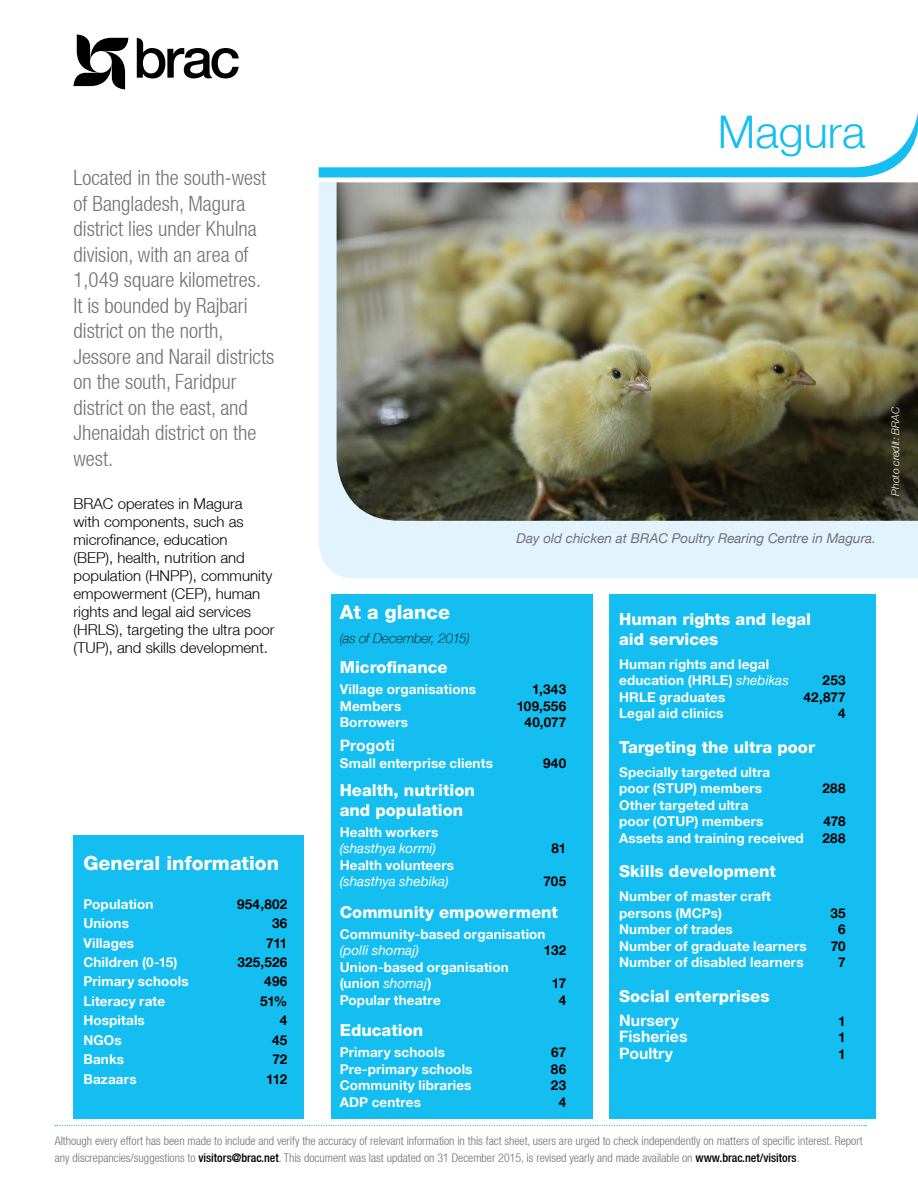
<style>
.page{position:relative;width:918px;height:1188px;background:#fff}
.page>*{position:absolute;margin:0;border:0;box-sizing:border-box;transform-origin:0 0}
.t1{font:300 45px "Helvetica Neue LT";color:#15bef0}
.t2{font:300 condensed 21px/25.5px "Helvetica Neue LT";color:#717073}
.t3{font:800 19.5px "Helvetica Neue LT";color:#fff}
.t4{font:800 16.5px/19.5px "Helvetica Neue LT";color:#fff}
.t5{font:700 15.75px "Helvetica Neue LT";letter-spacing:.005em;color:#fff}
.t6{font:300 15px/18px "Helvetica Neue LT";color:#000}
.t7{font:700 13.5px/16.5px "Helvetica Neue LT";letter-spacing:.01em;color:#fff}
.t8{font:700 13.5px "Helvetica Neue LT";letter-spacing:.015em;color:#000}
.t9{font:italic 13.5px "Helvetica Neue LT";color:#717073}
.t10{font:italic 13.5px "Helvetica Neue LT";letter-spacing:.005em;color:#fff}
.t11{font:italic 100 13.5px "Helvetica Neue LT";letter-spacing:-.005em;color:#000}
.t12{font:300 condensed 12px/16.5px "Helvetica Neue LT";color:#717073}
.t13{font:italic 300 10.5px "Helvetica Neue LT";color:#fff}
.s1{font-weight:400;font-style:italic}
.s2{font-weight:500;color:#000}
</style>
<div class="page">
<div style="left:74px;top:835px;width:230px;height:284px;background:#15bef0"></div>
<div style="left:319px;top:183px;width:599px;height:395px;background:#e1f3fc"></div>
<svg style="left:73px;top:35px;width:55px;height:54px"></svg>
<svg style="left:137px;top:38px;width:102px;height:40px"></svg>
<img style="left:337px;top:183px;width:581px;height:338px">
<svg style="left:319px;top:113px;width:599px;height:70px"></svg>
<div style="left:331px;top:594px;width:261px;height:525px;background:#15bef0"></div>
<div style="left:610px;top:595px;width:266px;height:524px;background:#15bef0"></div>
<svg style="left:55px;top:1125px;width:811px;height:1px"></svg>
<p class="t2" style="left:74px;top:165px;width:202px">Located in the south-west of Bangladesh, Magura district lies under Khulna division, with an area of<br>1,049 square kilometres.<br>It is bounded by Rajbari district on the north,<br>Jessore and Narail districts on the south, Faridpur district on the east, and<br>Jhenaidah district on the west.</p>
<p class="t6" style="left:74px;top:495px;width:202px">BRAC operates in Magura<br>with components, such as microfinance, education<br>(BEP), health, nutrition and population (HNPP), community empowerment (CEP), human rights and legal aid services (HRLS), targeting the ultra poor (TUP), and skills development.</p>
<h3 class="t3" style="left:83px;top:851px;width:197px">General information</h3>
<p class="t7" style="left:83px;top:895px;width:72px">Population</p>
<p class="t8" style="left:237px;top:895px;width:52px">954,802</p>
<p class="t7" style="left:83px;top:915px;width:47px">Unions</p>
<p class="t8" style="left:272px;top:915px;width:17px">36</p>
<p class="t7" style="left:83px;top:934px;width:52px">Villages</p>
<p class="t8" style="left:266px;top:934px;width:23px">711</p>
<p class="t7" style="left:83px;top:954px;width:96px">Children (0-15)</p>
<p class="t8" style="left:237px;top:954px;width:51px">325,526</p>
<p class="t7" style="left:83px;top:973px;width:107px">Primary schools</p>
<p class="t8" style="left:264px;top:973px;width:25px">496</p>
<p class="t7" style="left:83px;top:993px;width:83px">Literacy rate</p>
<p class="t8" style="left:260px;top:993px;width:29px">51%</p>
<p class="t7" style="left:83px;top:1012px;width:63px">Hospitals</p>
<p class="t8" style="left:280px;top:1012px;width:9px">4</p>
<p class="t7" style="left:83px;top:1032px;width:40px">NGOs</p>
<p class="t8" style="left:272px;top:1032px;width:17px">45</p>
<p class="t7" style="left:83px;top:1051px;width:42px">Banks</p>
<p class="t8" style="left:272px;top:1051px;width:16px">72</p>
<p class="t7" style="left:83px;top:1071px;width:55px">Bazaars</p>
<p class="t8" style="left:266px;top:1071px;width:23px">112</p>
<h1 class="t1" style="left:718px;top:104px;width:149px">Magura</h1>
<p class="t9" style="left:517px;top:530px;width:361px">Day old chicken at BRAC Poultry Rearing Centre in Magura.</p>
<h3 class="t3" style="left:340px;top:600px;width:112px">At a glance</h3>
<p class="t11" style="left:340px;top:631px;width:131px">(as of December, 2015)</p>
<p class="t4" style="left:340px;top:657px;width:109px">Microfinance</p>
<p class="t7" style="left:340px;top:681px;width:138px">Village organisations</p>
<p class="t8" style="left:532px;top:681px;width:36px">1,343</p>
<p class="t7" style="left:340px;top:697px;width:63px">Members</p>
<p class="t8" style="left:517px;top:697px;width:51px">109,556</p>
<p class="t7" style="left:340px;top:714px;width:70px">Borrowers</p>
<p class="t8" style="left:525px;top:714px;width:43px">40,077</p>
<p class="t5" style="left:340px;top:736px;width:57px">Progoti</p>
<p class="t7" style="left:340px;top:754px;width:155px">Small enterprise clients</p>
<p class="t8" style="left:543px;top:754px;width:25px">940</p>
<p class="t4" style="left:340px;top:780px;width:137px">Health, nutrition and population</p>
<p class="t7" style="left:340px;top:823px;width:100px">Health workers</p>
<p class="t10" style="left:340px;top:840px;width:98px">(shasthya kormi)</p>
<p class="t8" style="left:551px;top:840px;width:16px">81</p>
<p class="t7" style="left:340px;top:856px;width:116px">Health volunteers</p>
<p class="t10" style="left:340px;top:873px;width:110px">(shasthya shebika)</p>
<p class="t8" style="left:543px;top:873px;width:24px">705</p>
<p class="t4" style="left:340px;top:902px;width:220px">Community empowerment</p>
<p class="t7" style="left:340px;top:925px;width:207px">Community-based organisation</p>
<p class="t10" style="left:340px;top:942px;width:81px">(polli shomaj)</p>
<p class="t8" style="left:544px;top:942px;width:24px">132</p>
<p class="t7" style="left:340px;top:958px;width:171px">Union-based organisation (union <span class="s1">shomaj</span>)</p>
<p class="t8" style="left:552px;top:975px;width:16px">17</p>
<p class="t7" style="left:340px;top:991px;width:103px">Popular theatre</p>
<p class="t8" style="left:559px;top:991px;width:9px">4</p>
<p class="t4" style="left:340px;top:1020px;width:85px">Education</p>
<p class="t7" style="left:340px;top:1044px;width:107px">Primary schools</p>
<p class="t8" style="left:551px;top:1044px;width:17px">67</p>
<p class="t7" style="left:340px;top:1060px;width:134px">Pre-primary schools</p>
<p class="t8" style="left:551px;top:1060px;width:17px">86</p>
<p class="t7" style="left:340px;top:1077px;width:133px">Community libraries</p>
<p class="t8" style="left:551px;top:1077px;width:17px">23</p>
<p class="t7" style="left:340px;top:1093px;width:83px">ADP centres</p>
<p class="t8" style="left:559px;top:1093px;width:9px">4</p>
<p class="t4" style="left:619px;top:610px;width:193px">Human rights and legal aid services</p>
<p class="t7" style="left:619px;top:655px;width:171px">Human rights and legal education (HRLE) <span class="s1">shebikas</span></p>
<p class="t8" style="left:823px;top:672px;width:25px">253</p>
<p class="t7" style="left:619px;top:688px;width:108px">HRLE graduates</p>
<p class="t8" style="left:804px;top:689px;width:44px">42,877</p>
<p class="t7" style="left:619px;top:705px;width:106px">Legal aid clinics</p>
<p class="t8" style="left:838px;top:705px;width:9px">4</p>
<p class="t4" style="left:619px;top:737px;width:197px">Targeting the ultra poor</p>
<p class="t7" style="left:619px;top:763px;width:153px">Specially targeted ultra poor (STUP) members</p>
<p class="t8" style="left:822px;top:780px;width:25px">288</p>
<p class="t7" style="left:619px;top:796px;width:146px">Other targeted ultra poor (OTUP) members</p>
<p class="t8" style="left:824px;top:813px;width:24px">478</p>
<p class="t7" style="left:619px;top:829px;width:186px">Assets and training received</p>
<p class="t8" style="left:822px;top:830px;width:25px">288</p>
<p class="t4" style="left:619px;top:862px;width:158px">Skills development</p>
<p class="t7" style="left:619px;top:888px;width:153px">Number of master craft persons (MCPs)</p>
<p class="t8" style="left:830px;top:905px;width:17px">35</p>
<p class="t7" style="left:619px;top:921px;width:115px">Number of trades</p>
<p class="t8" style="left:838px;top:921px;width:9px">6</p>
<p class="t7" style="left:619px;top:937px;width:189px">Number of graduate learners</p>
<p class="t8" style="left:831px;top:938px;width:16px">70</p>
<p class="t7" style="left:619px;top:954px;width:186px">Number of disabled learners</p>
<p class="t8" style="left:838px;top:954px;width:9px">7</p>
<p class="t4" style="left:619px;top:986px;width:152px">Social enterprises</p>
<p class="t5" style="left:619px;top:1010px;width:61px">Nursery</p>
<p class="t8" style="left:838px;top:1013px;width:9px">1</p>
<p class="t5" style="left:619px;top:1027px;width:70px">Fisheries</p>
<p class="t8" style="left:838px;top:1029px;width:9px">1</p>
<p class="t5" style="left:619px;top:1043px;width:55px">Poultry</p>
<p class="t8" style="left:838px;top:1046px;width:9px">1</p>
<p class="t12" style="left:55px;top:1133px;width:809px">Although every effort has been made to include and verify the accuracy of relevant information in this fact sheet, users are urged to check independently on matters of specific interest. Report any discrepancies/suggestions to <span class="s2">visitors@brac.net</span>. This document was last updated on 31 December 2015, is revised yearly and made available on <span class="s2">www.brac.net/visitors</span>.</p>
<p class="t13" style="left:889px;top:496px;width:90px;rotate:-90deg">Photo credit: BRAC</p>
</div>
